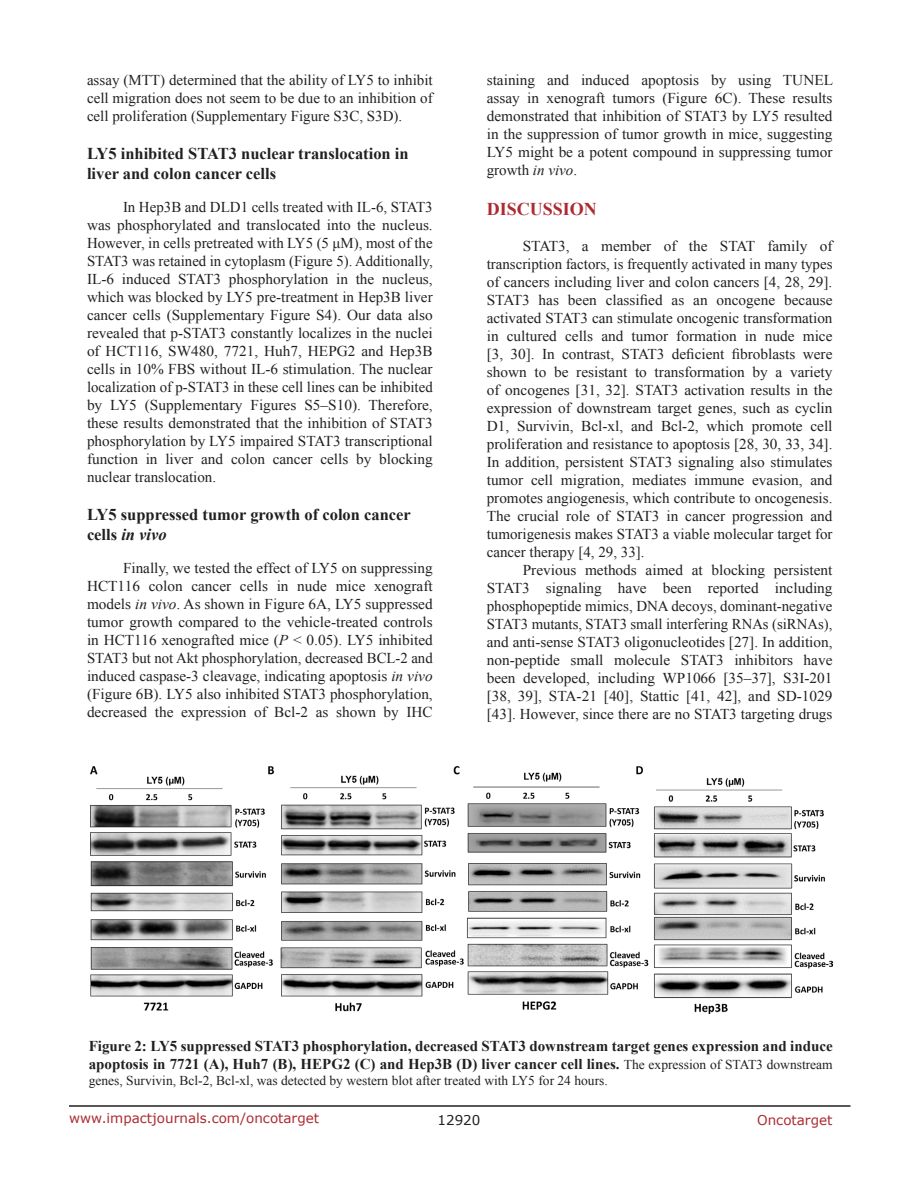
<style>
.page{position:relative;width:918px;height:1188px;background:#fff}
.page>*{position:absolute;margin:0;border:0;box-sizing:border-box;transform-origin:0 0}
.Heading{font:700 18px "Times New Roman";color:#ac2b31}
.SubHeading_middle{font:700 16.5px/19.8px "Times New Roman";color:#221f22}
.BodyText{font:15px/18px "Times New Roman";color:#221f22;text-align:justify}
.FigureText{font:700 15px/18px "Times New Roman";color:#221f22}
.FigureText-2{font:13.5px "Times New Roman";color:#221f22}
.t1{font:13.5px "Verdana";color:#ac2b31}
.t2{font:13.5px "Verdana";color:#221f22}
.s1{font-style:italic}
.s2{font-weight:400;font-size:13.5px}
</style>
<div class="page">
<hr style="left:69px;top:1105px;width:781px;height:2px;background:#231f20">
<img style="left:91px;top:767px;width:742px;height:246px">
<p class="BodyText" style="left:87px;top:71px;width:347px">assay (MTT) determined that the ability of LY5 to inhibit cell migration does not seem to be due to an inhibition of cell proliferation (Supplementary Figure S3C, S3D).</p>
<p class="SubHeading_middle" style="left:87px;top:143px;width:323px">LY5 inhibited STAT3 nuclear translocation in liver and colon cancer cells</p>
<p class="BodyText" style="left:87px;top:198px;width:347px;text-indent:36px">In Hep3B and DLD1 cells treated with IL-6, STAT3 was phosphorylated and translocated into the nucleus.<br>However, in cells pretreated with LY5 (5 μM), most of the STAT3 was retained in cytoplasm (Figure 5). Additionally, IL-6 induced STAT3 phosphorylation in the nucleus, which was blocked by LY5 pre-treatment in Hep3B liver cancer cells (Supplementary Figure S4). Our data also revealed that p-STAT3 constantly localizes in the nuclei of HCT116, SW480, 7721, Huh7, HEPG2 and Hep3B cells in 10% FBS without IL-6 stimulation. The nuclear localization of p-STAT3 in these cell lines can be inhibited by LY5 (Supplementary Figures S5–S10). Therefore, these results demonstrated that the inhibition of STAT3 phosphorylation by LY5 impaired STAT3 transcriptional function in liver and colon cancer cells by blocking nuclear translocation.</p>
<p class="SubHeading_middle" style="left:87px;top:504px;width:325px">LY5 suppressed tumor growth of colon cancer cells <span class="s1">in vivo</span></p>
<p class="BodyText" style="left:87px;top:558px;width:347px;text-indent:36px">Finally, we tested the effect of LY5 on suppressing HCT116 colon cancer cells in nude mice xenograft models <span class="s1">in vivo</span>. As shown in Figure 6A, LY5 suppressed tumor growth compared to the vehicle-treated controls in HCT116 xenografted mice (<span class="s1">P</span> &lt; 0.05). LY5 inhibited STAT3 but not Akt phosphorylation, decreased BCL-2 and induced caspase-3 cleavage, indicating apoptosis <span class="s1">in vivo </span>(Figure 6B). LY5 also inhibited STAT3 phosphorylation, decreased the expression of Bcl-2 as shown by IHC</p>
<p class="BodyText" style="left:487px;top:71px;width:348px">staining and induced apoptosis by using TUNEL assay in xenograft tumors (Figure 6C). These results demonstrated that inhibition of STAT3 by LY5 resulted in the suppression of tumor growth in mice, suggesting LY5 might be a potent compound in suppressing tumor growth <span class="s1">in vivo</span>.</p>
<p class="Heading" style="left:487px;top:197px;width:112px">DISCUSSION</p>
<p class="BodyText" style="left:487px;top:237px;width:347px;text-indent:36px">STAT3, a member of the STAT family of transcription factors, is frequently activated in many types of cancers including liver and colon cancers [4, 28, 29].<br>STAT3 has been classified as an oncogene because activated STAT3 can stimulate oncogenic transformation in cultured cells and tumor formation in nude mice [3, 30]. In contrast, STAT3 deficient fibroblasts were shown to be resistant to transformation by a variety of oncogenes [31, 32]. STAT3 activation results in the expression of downstream target genes, such as cyclin D1, Survivin, Bcl-xl, and Bcl-2, which promote cell proliferation and resistance to apoptosis [28, 30, 33, 34].<br>In addition, persistent STAT3 signaling also stimulates tumor cell migration, mediates immune evasion, and promotes angiogenesis, which contribute to oncogenesis.<br>The crucial role of STAT3 in cancer progression and tumorigenesis makes STAT3 a viable molecular target for cancer therapy [4, 29, 33].</p>
<p class="BodyText" style="left:487px;top:561px;width:347px;text-indent:36px">Previous methods aimed at blocking persistent STAT3 signaling have been reported including phosphopeptide mimics, DNA decoys, dominant-negative STAT3 mutants, STAT3 small interfering RNAs (siRNAs), and anti-sense STAT3 oligonucleotides [27]. In addition, non-peptide small molecule STAT3 inhibitors have been developed, including WP1066 [35–37], S3I-201 [38, 39], STA-21 [40], Stattic [41, 42], and SD-1029 [43]. However, since there are no STAT3 targeting drugs</p>
<p class="FigureText" style="left:89px;top:1036px;width:746px">Figure 2: LY5 suppressed STAT3 phosphorylation, decreased STAT3 downstream target genes expression and induce apoptosis in 7721 (A), Huh7 (B), HEPG2 (C) and Hep3B (D) liver cancer cell lines. <span class="s2">The expression of STAT3 downstream</span></p>
<p class="FigureText-2" style="left:89px;top:1071px;width:521px">genes, Survivin, Bcl-2, Bcl-xl, was detected by western blot after treated with LY5 for 24 hours.</p>
<p class="t1" style="left:69px;top:1109px;width:252px">www.impactjournals.com/oncotarget</p>
<p class="t2" style="left:438px;top:1111px;width:44px">12920</p>
<p class="t1" style="left:757px;top:1111px;width:77px">Oncotarget</p>
</div>
